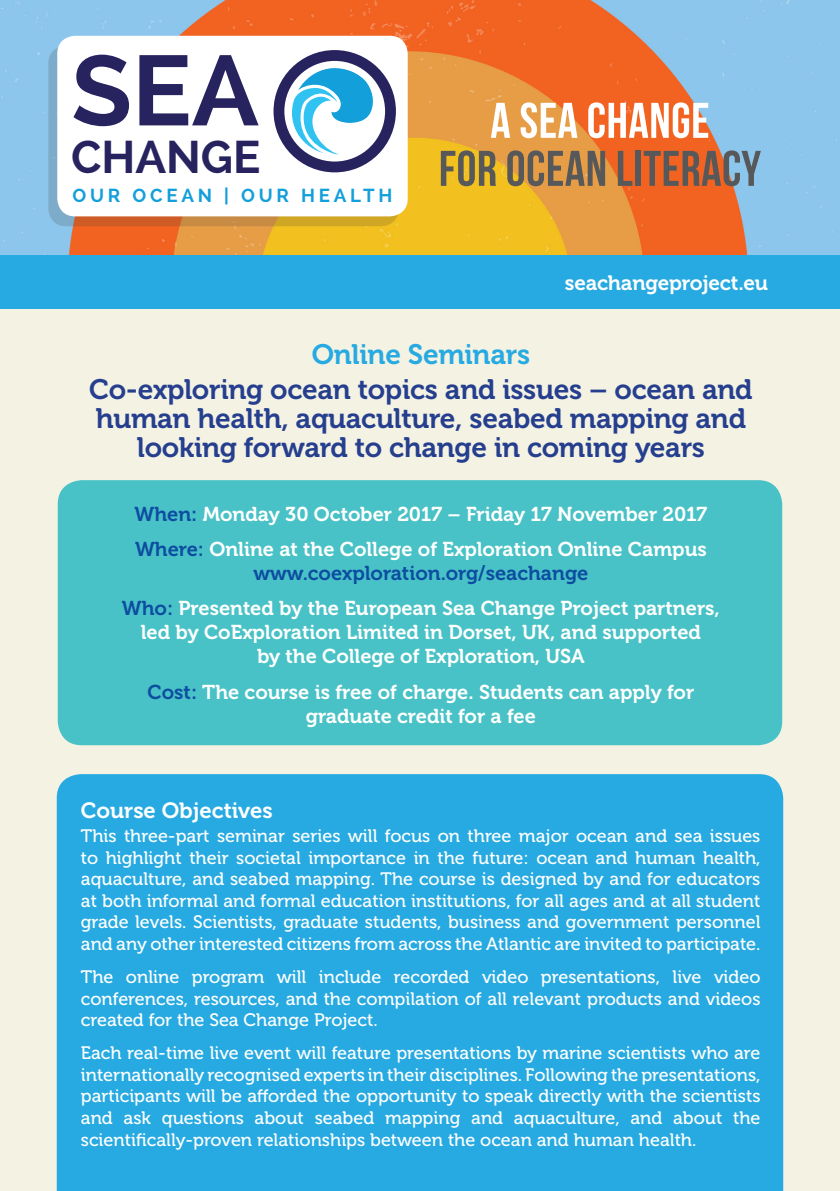
<style>
.page{position:relative;width:840px;height:1191px;background:#fff}
.page>*{position:absolute;margin:0;border:0;box-sizing:border-box;transform-origin:0 0}
.t1{font:700 99px "Raleway";color:#27235f}
.t2{font:700 50px "Bebas Neue";letter-spacing:.01em;color:#57585a}
.t3{font:700 50px "Bebas Neue";letter-spacing:.01em;color:#fff}
.t4{font:700 45.4px "Raleway";color:#27235f}
.t5{font:28px/29px "Museo 700";letter-spacing:-.01em;color:#253f8e;text-align:center}
.t6{font:28px "Museo 700";letter-spacing:-.01em;color:#27aae1}
.t7{font:22px "Museo 700";color:#fff}
.t8{font:20.6px "Museo 700";letter-spacing:-.01em;color:#fff}
.t9{font:20px/24px "Museo 700";color:#fff;text-align:center}
.t10{font:700 18.8px "Raleway";letter-spacing:.2em;color:#139fda}
.t11{font:18px/21.6px "Museo 500";color:#fff;text-align:justify}
.s1{color:#0d4da1}
</style>
<div class="page">
<div style="left:0;top:49px;width:839px;height:1142px;background:#f4f2e3"></div>
<div style="left:58px;top:480px;width:723px;height:265px;background:#48c2c6;border-radius:24px"></div>
<div style="left:57px;top:774px;width:725px;height:417px;background:#27aae1"></div>
<img style="left:0;top:0;width:839px;height:256px">
<svg style="left:48px;top:46px;width:350px;height:180px;background:#b2966b"></svg>
<div style="left:57px;top:36px;width:350px;height:180px;background:#fff;border-radius:18px"></div>
<svg style="left:285px;top:60px;width:94px;height:101px"></svg>
<div style="left:273px;top:50px;width:122px;height:122px;border:11px solid #27235f;border-radius:50%"></div>
<div style="left:286px;top:62px;width:97px;height:98px;border:5px solid #fff;border-radius:50%"></div>
<div style="left:0;top:256px;width:839px;height:53px;background:#27aae1"></div>
<p class="t1" style="left:71px;top:34px;width:189px">SEA</p>
<p class="t4" style="left:71px;top:131px;width:191px">CHANGE</p>
<p class="t10" style="left:72px;top:184px;width:321px">OUR OCEAN | OUR HEALTH</p>
<p class="t3" style="left:490px;top:93px;width:221px">A SEA CHANGE</p>
<p class="t2" style="left:438px;top:141px;width:323px">FOR OCEAN LITERACY</p>
<p class="t8" style="left:564px;top:271px;width:204px">seachangeproject.eu</p>
<p class="t6" style="left:311px;top:339px;width:220px">Online Seminars</p>
<p class="t5" style="left:89px;top:375px;width:664px">Co-exploring ocean topics and issues – ocean and human health, aquaculture, seabed mapping and looking forward to change in coming years</p>
<p class="t9" style="left:134px;top:502px;width:574px"><span class="s1">When:</span> Monday 30 October 2017 – Friday 17 November 2017</p>
<p class="t9" style="left:135px;top:537px;width:573px"><span class="s1">Where:</span> Online at the College of Exploration Online Campus <span class="s1">www.coexploration.org/seachange</span></p>
<p class="t9" style="left:122px;top:596px;width:599px"><span class="s1">Who:</span> Presented by the European Sea Change Project partners, led by CoExploration Limited in Dorset, UK, and supported<br>by the College of Exploration, USA</p>
<p class="t9" style="left:147px;top:680px;width:548px"><span class="s1">Cost:</span> The course is free of charge. Students can apply for graduate credit for a fee</p>
<p class="t7" style="left:81px;top:797px;width:193px">Course Objectives</p>
<p class="t11" style="left:81px;top:825px;width:680px">This three-part seminar series will focus on three major ocean and sea issues to highlight their societal importance in the future: ocean and human health, aquaculture, and seabed mapping. The course is designed by and for educators at both informal and formal education institutions, for all ages and at all student grade levels. Scientists, graduate students, business and government personnel and any other interested citizens from across the Atlantic are invited to participate.</p>
<p class="t11" style="left:81px;top:966px;width:680px">The online program will include recorded video presentations, live video conferences, resources, and the compilation of all relevant products and videos created for the Sea Change Project.</p>
<p class="t11" style="left:81px;top:1042px;width:680px">Each real-time live event will feature presentations by marine scientists who are internationally recognised experts in their disciplines. Following the presentations, participants will be afforded the opportunity to speak directly with the scientists and ask questions about seabed mapping and aquaculture, and about the scientifically-proven relationships between the ocean and human health.</p>
</div>
